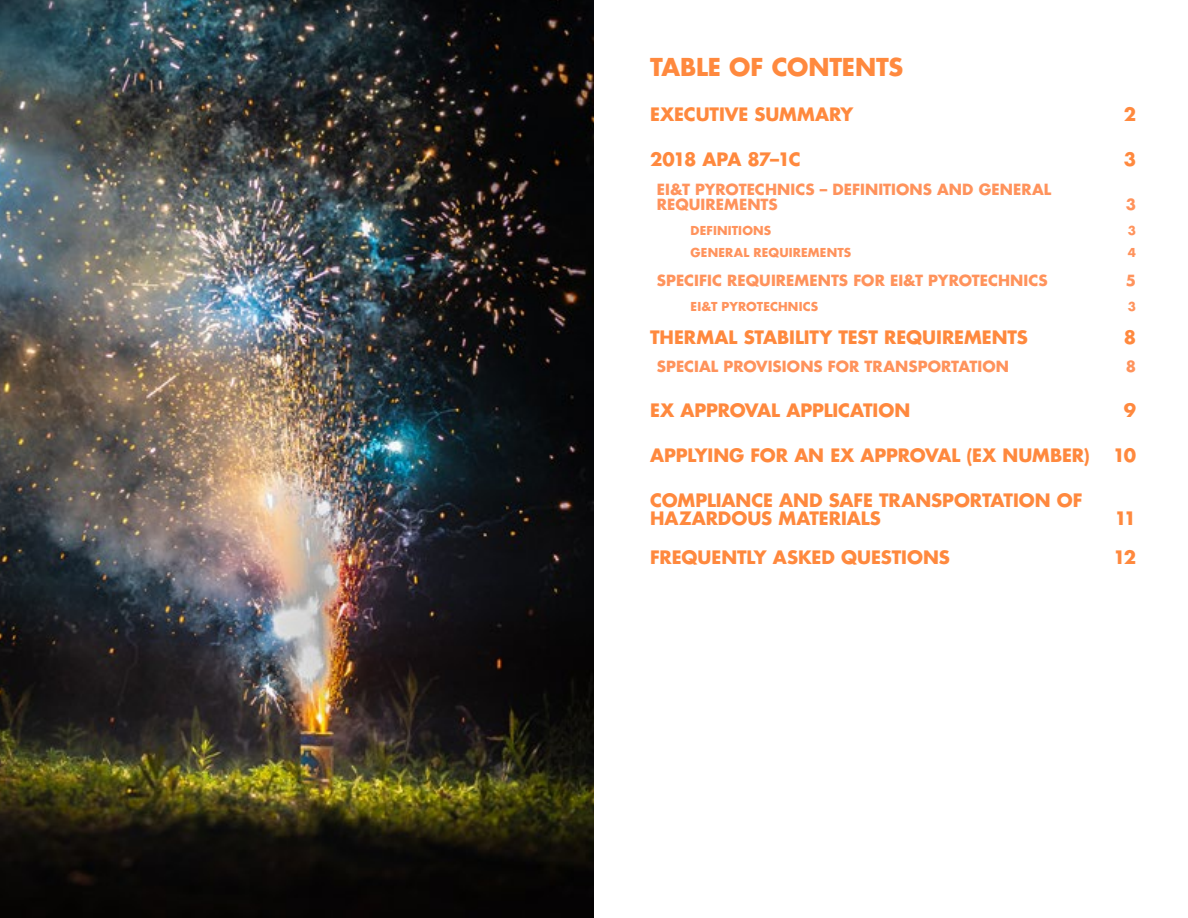
<style>
.page{position:relative;width:1188px;height:918px;background:#fff}
.page>*{position:absolute;margin:0;border:0;box-sizing:border-box;transform-origin:0 0}
.t1{font:700 24px "Futura Std";letter-spacing:-.01em;color:#ff893e}
.t2{font:700 18px/18px "Futura Std";letter-spacing:-.005em;color:#ff893e}
.t3{font:700 18px "Futura Std";letter-spacing:-.06em;color:#ff893e}
.t4{font:700 15px/15px "Futura Std";letter-spacing:.005em;color:#ff935c}
.t5{font:700 12px "Futura Std";letter-spacing:.015em;color:#ff935c}
</style>
<div class="page">
<img style="left:0;top:0;width:594px;height:918px">
<h1 class="t1" style="left:650px;top:51px;width:255px">TABLE OF CONTENTS</h1>
<p class="t2" style="left:650px;top:105px;width:205px">EXECUTIVE SUMMARY</p>
<p class="t2" style="left:1124px;top:105px;width:14px">2</p>
<p class="t3" style="left:650px;top:147px;width:152px">2018 APA 87–1C</p>
<p class="t2" style="left:1124px;top:150px;width:14px">3</p>
<p class="t4" style="left:657px;top:181px;width:396px">EI&amp;T PYROTECHNICS – DEFINITIONS AND GENERAL<br>REQUIREMENTS</p>
<p class="t4" style="left:1126px;top:196px;width:12px">3</p>
<p class="t5" style="left:691px;top:222px;width:82px">DEFINITIONS</p>
<p class="t5" style="left:1128px;top:222px;width:10px">3</p>
<p class="t5" style="left:691px;top:245px;width:162px">GENERAL REQUIREMENTS</p>
<p class="t5" style="left:1128px;top:245px;width:10px">4</p>
<p class="t4" style="left:657px;top:273px;width:392px">SPECIFIC REQUIREMENTS FOR EI&amp;T PYROTECHNICS</p>
<p class="t4" style="left:1126px;top:273px;width:12px">5</p>
<p class="t5" style="left:691px;top:299px;width:129px">EI&amp;T PYROTECHNICS</p>
<p class="t5" style="left:1128px;top:299px;width:10px">3</p>
<p class="t2" style="left:650px;top:328px;width:379px">THERMAL STABILITY TEST REQUIREMENTS</p>
<p class="t2" style="left:1124px;top:328px;width:14px">8</p>
<p class="t4" style="left:657px;top:359px;width:354px">SPECIAL PROVISIONS FOR TRANSPORTATION</p>
<p class="t4" style="left:1126px;top:359px;width:12px">8</p>
<p class="t2" style="left:650px;top:401px;width:262px">EX APPROVAL APPLICATION</p>
<p class="t2" style="left:1124px;top:401px;width:14px">9</p>
<p class="t2" style="left:650px;top:446px;width:441px">APPLYING FOR AN EX APPROVAL (EX NUMBER)</p>
<p class="t2" style="left:1113px;top:446px;width:25px">10</p>
<p class="t2" style="left:650px;top:491px;width:434px">COMPLIANCE AND SAFE TRANSPORTATION OF<br>HAZARDOUS MATERIALS</p>
<p class="t2" style="left:1114px;top:509px;width:23px">11</p>
<p class="t2" style="left:650px;top:548px;width:301px">FREQUENTLY ASKED QUESTIONS</p>
<p class="t2" style="left:1113px;top:548px;width:24px">12</p>
</div>
